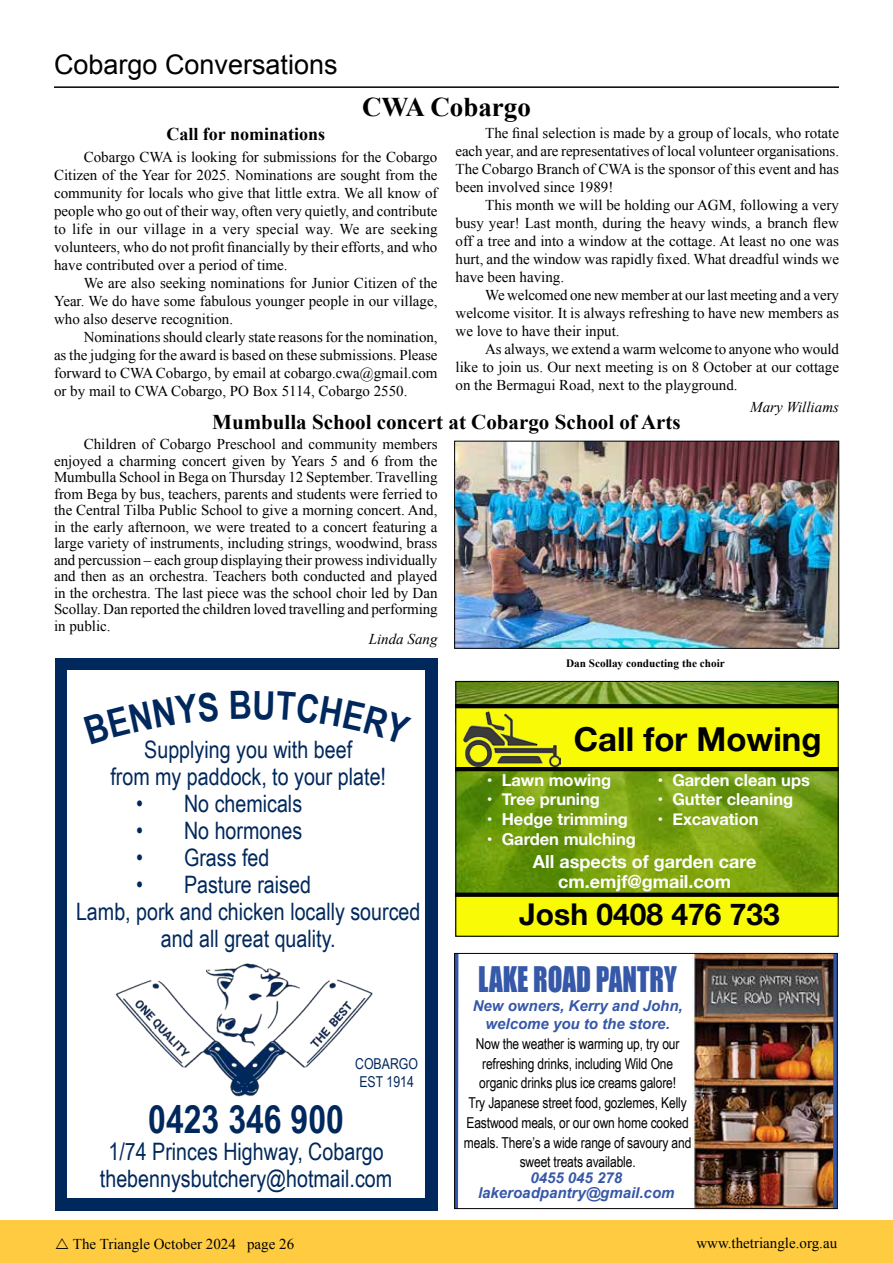
<style>
.page{position:relative;width:893px;height:1263px;background:#fff}
.page>*{position:absolute;margin:0;border:0;box-sizing:border-box;transform-origin:0 0}
.t1{font:700 39px "Arial Narrow";color:#00285c}
.t2{font:700 33px "Helvetica Neue";color:#000}
.t3{font:32.4px "Impact";color:#3658a8;scale:.83 1}
.t4{font:700 30px "Helvetica Neue";color:#000}
.t5{font:27px "Arial";color:#000}
.t6{font:700 27px "Times New Roman";color:#000}
.t7{font:24px/27px "Arial Narrow";color:#00285c;text-align:center}
.t8{font:700 21px "Times New Roman";color:#000}
.t9{font:700 18px/19.5px "Helvetica Neue";color:#fff;text-align:center}
.t10{font:700 18px "Times New Roman";color:#000}
.t11{font:700 16.5px "Helvetica Neue";color:#fff}
.t12{font:15px/18px "Times New Roman";color:#000;text-align:justify}
.t13{font:15px/19.8px "Arial Narrow";letter-spacing:-.01em;color:#000;text-align:center}
.t14{font:italic 700 15px/18.3px "Arial";color:#3658a8;text-align:center}
.t15{font:italic 15px "Times New Roman";color:#000}
.t16{font:15px/18px "Arial Narrow";color:#00285c}
.t17{font:700 11.25px "Times New Roman";color:#000}
</style>
<div class="page">
<div style="left:0;top:1220px;width:893px;height:43px;background:#ffcc41"></div>
<img style="left:458px;top:683px;width:378px;height:210px">
<svg style="left:458px;top:893px;width:378px;height:41px"></svg>
<svg style="left:458px;top:704px;width:378px;height:67px"></svg>
<img style="left:463px;top:711px;width:97px;height:55px">
<div style="left:456px;top:681px;width:382px;height:255px;border:1px solid #000"></div>
<hr style="left:54px;top:86px;width:785px;height:2px;background:#000">
<img style="left:456px;top:443px;width:381px;height:203px">
<div style="left:454px;top:441px;width:385px;height:207px;border:1px solid #000"></div>
<img style="left:693px;top:955px;width:140px;height:252px">
<svg style="left:833px;top:955px;width:2px;height:252px"></svg>
<hr style="left:455px;top:953px;width:3px;height:255px;background:#3658a8">
<div style="left:454px;top:953px;width:383px;height:256px;border:1px solid #000"></div>
<div style="left:55px;top:658px;width:382px;height:553px;background:#00285c"></div>
<div style="left:68px;top:671px;width:357px;height:527px;background:#fff"></div>
<img style="left:115px;top:963px;width:258px;height:134px">
<h3 class="t5" style="left:54px;top:46px;width:285px">Cobargo Conversations</h3>
<h3 class="t6" style="left:362px;top:88px;width:170px">CWA Cobargo</h3>
<p class="t12" style="left:455px;top:124px;width:385px;text-indent:30px">The final selection is made by a group of locals, who rotate each year, and are representatives of local volunteer organisations.<br>The Cobargo Branch of CWA is the sponsor of this event and has been involved since 1989!</p>
<p class="t12" style="left:455px;top:196px;width:385px;text-indent:30px">This month we will be holding our AGM, following a very busy year! Last month, during the heavy winds, a branch flew off a tree and into a window at the cottage. At least no one was hurt, and the window was rapidly fixed. What dreadful winds we have been having.</p>
<p class="t12" style="left:455px;top:286px;width:385px;text-indent:30px">We welcomed one new member at our last meeting and a very welcome visitor. It is always refreshing to have new members as we love to have their input.</p>
<p class="t12" style="left:455px;top:340px;width:385px;text-indent:30px">As always, we extend a warm welcome to anyone who would like to join us. Our next meeting is on 8 October at our cottage on the Bermagui Road, next to the playground.</p>
<p class="t15" style="left:750px;top:397px;width:90px">Mary Williams</p>
<p class="t10" style="left:166px;top:121px;width:160px">Call for nominations</p>
<p class="t12" style="left:54px;top:148px;width:385px;text-indent:30px">Cobargo CWA is looking for submissions for the Cobargo Citizen of the Year for 2025. Nominations are sought from the community for locals who give that little extra. We all know of people who go out of their way, often very quietly, and contribute to life in our village in a very special way. We are seeking volunteers, who do not profit financially by their efforts, and who have contributed over a period of time.</p>
<p class="t12" style="left:54px;top:274px;width:385px;text-indent:30px">We are also seeking nominations for Junior Citizen of the Year. We do have some fabulous younger people in our village, who also deserve recognition.</p>
<p class="t12" style="left:54px;top:328px;width:385px;text-indent:30px">Nominations should clearly state reasons for the nomination, as the judging for the award is based on these submissions. Please forward to CWA Cobargo, by email at cobargo.cwa@gmail.com or by mail to CWA Cobargo, PO Box 5114, Cobargo 2550.</p>
<h3 class="t8" style="left:212px;top:407px;width:470px">Mumbulla School concert at Cobargo School of Arts</h3>
<p class="t12" style="left:54px;top:436px;width:385px;line-height:16.5px;text-indent:30px">Children of Cobargo Preschool and community members enjoyed a charming concert given by Years 5 and 6 from the Mumbulla School in Bega on Thursday 12 September. Travelling from Bega by bus, teachers, parents and students were ferried to the Central Tilba Public School to give a morning concert. And, in the early afternoon, we were treated to a concert featuring a large variety of instruments, including strings, woodwind, brass and percussion – each group displaying their prowess individually and then as an orchestra. Teachers both conducted and played in the orchestra. The last piece was the school choir led by Dan Scollay. Dan reported the children loved travelling and performing in public.</p>
<p class="t15" style="left:369px;top:629px;width:70px">Linda Sang</p>
<h3 class="t7" style="left:110px;top:735px;width:277px">Supplying you with beef<br>from my paddock, to your plate!</h3>
<h3 class="t7" style="left:136px;top:789px;width:168px">• No chemicals</h3>
<h3 class="t7" style="left:136px;top:816px;width:168px">• No hormones</h3>
<h3 class="t7" style="left:136px;top:843px;width:135px">• Grass fed</h3>
<h3 class="t7" style="left:136px;top:870px;width:176px">• Pasture raised</h3>
<h3 class="t7" style="left:76px;top:897px;width:346px">Lamb, pork and chicken locally sourced</h3>
<h3 class="t7" style="left:161px;top:924px;width:176px">and all great quality.</h3>
<p class="t16" style="left:355px;top:1054px;width:64px">COBARGO<br>EST 1914</p>
<h1 class="t1" style="left:148px;top:1090px;width:197px">0423 346 900</h1>
<h3 class="t7" style="left:100px;top:1137px;width:294px">1/74 Princes Highway, Cobargo thebennysbutchery@hotmail.com</h3>
<p class="t17" style="left:566px;top:655px;width:160px">Dan Scollay conducting the choir</p>
<h2 class="t2" style="left:574px;top:713px;width:249px">Call for Mowing</h2>
<p class="t11" style="left:487px;top:767px;width:126px">• Lawn mowing</p>
<p class="t11" style="left:487px;top:786px;width:115px">• Tree pruning</p>
<p class="t11" style="left:487px;top:806px;width:143px">• Hedge trimming</p>
<p class="t11" style="left:487px;top:826px;width:151px">• Garden mulching</p>
<p class="t11" style="left:657px;top:767px;width:154px">• Garden clean ups</p>
<p class="t11" style="left:657px;top:786px;width:137px">• Gutter cleaning</p>
<p class="t11" style="left:657px;top:806px;width:103px">• Excavation</p>
<p class="t9" style="left:533px;top:853px;width:225px">All aspects of garden care cm.emjf@gmail.com</p>
<h3 class="t4" style="left:519px;top:890px;width:262px">Josh 0408 476 733</h3>
<h3 class="t3" style="left:478px;top:954px;width:241px">LAKE ROAD PANTRY</h3>
<p class="t14" style="left:473px;top:997px;width:212px">New owners, Kerry and John, welcome you to the store.</p>
<p class="t13" style="left:464px;top:1033px;width:229px">Now the weather is warming up, try our refreshing drinks, including Wild One organic drinks plus ice creams galore!<br>Try Japanese street food, gozlemes, Kelly Eastwood meals, or our own home cooked meals. There’s a wide range of savoury and sweet treats available.</p>
<p class="t14" style="left:478px;top:1170px;width:198px;line-height:15px">0455 045 278 lakeroadpantry@gmail.com</p>
<p class="t12" style="left:73px;top:1234px;width:223px">The Triangle October 2024 page 26</p>
<p class="t12" style="left:696px;top:1233px;width:142px">www.thetriangle.org.au</p>
</div>
